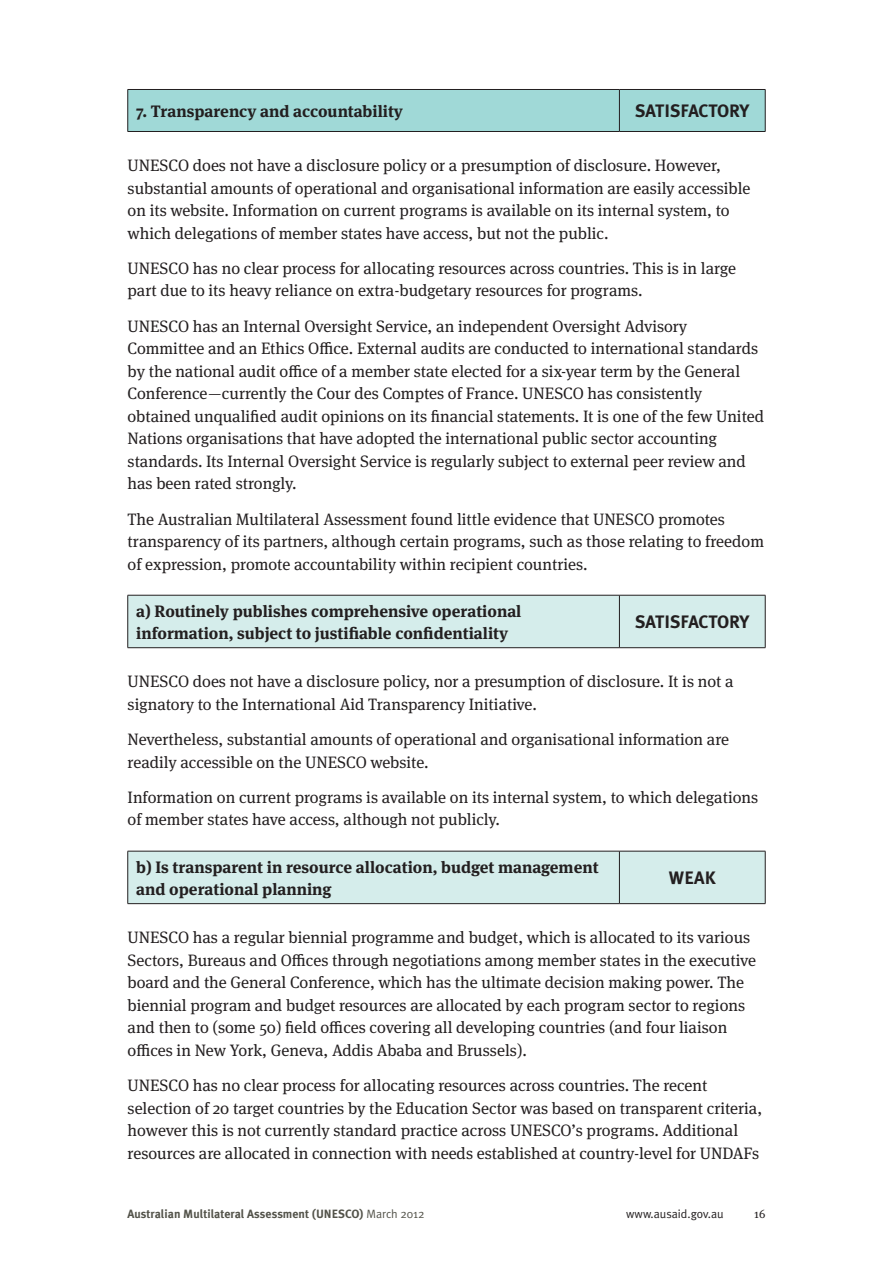
<style>
.page{position:relative;width:893px;height:1263px;background:#fff}
.page>*{position:absolute;margin:0;border:0;box-sizing:border-box;transform-origin:0 0}
._08bbbb_RIGHT_COLUMN{font:700 18px "Meta Plus";color:#231f20}
._04__BODY_TEXT{font:16.5px/22.5px "Meta Serif OT";color:#231f20}
._04__BODY_TEXT-2{font:700 16.5px/22.5px "Meta Serif OT";color:#231f20}
.t1{font:700 12px "Meta Plus";color:#53534a}
.t2{font:12px "Meta Plus Normal";color:#231f20}
.t3{font:12px "Meta Serif OT";color:#231f20}
.s1{font-family:"Meta Plus Normal";font-weight:400}
</style>
<div class="page">
<div style="left:128px;top:90px;width:637px;height:41px;background:#a0d9d7"></div>
<hr style="left:128px;top:89px;width:491px;height:1px;background:#231f20">
<hr style="left:619px;top:89px;width:146px;height:1px;background:#231f20">
<hr style="left:619px;top:90px;width:1px;height:41px;background:#231f20">
<hr style="left:128px;top:131px;width:491px;height:1px;background:#231f20">
<hr style="left:619px;top:131px;width:146px;height:1px;background:#231f20">
<hr style="left:127px;top:90px;width:1px;height:41px;background:#231f20">
<hr style="left:765px;top:90px;width:1px;height:41px;background:#231f20">
<div style="left:128px;top:596px;width:637px;height:51px;background:#d5edeb"></div>
<hr style="left:128px;top:595px;width:491px;height:1px;background:#231f20">
<hr style="left:619px;top:595px;width:146px;height:1px;background:#231f20">
<hr style="left:619px;top:595px;width:1px;height:52px;background:#231f20">
<hr style="left:128px;top:647px;width:491px;height:1px;background:#231f20">
<hr style="left:619px;top:647px;width:146px;height:1px;background:#231f20">
<hr style="left:127px;top:595px;width:1px;height:52px;background:#231f20">
<hr style="left:765px;top:595px;width:1px;height:52px;background:#231f20">
<div style="left:128px;top:852px;width:637px;height:51px;background:#d5edeb"></div>
<hr style="left:128px;top:851px;width:491px;height:1px;background:#231f20">
<hr style="left:619px;top:851px;width:146px;height:1px;background:#231f20">
<hr style="left:619px;top:851px;width:1px;height:52px;background:#231f20">
<hr style="left:128px;top:903px;width:491px;height:1px;background:#231f20">
<hr style="left:619px;top:903px;width:146px;height:1px;background:#231f20">
<hr style="left:127px;top:851px;width:1px;height:52px;background:#231f20">
<hr style="left:765px;top:851px;width:1px;height:52px;background:#231f20">
<p class="_04__BODY_TEXT-2" style="left:136px;top:100px;width:268px">7. Transparency and accountability</p>
<p class="_08bbbb_RIGHT_COLUMN" style="left:635px;top:101px;width:116px">SATISFACTORY</p>
<p class="_04__BODY_TEXT" style="left:128px;top:155px;width:624px">UNESCO does not have a disclosure policy or a presumption of disclosure. However, substantial amounts of operational and organisational information are easily accessible on its website. Information on current programs is available on its internal system, to which delegations of member states have access, but not the public.</p>
<p class="_04__BODY_TEXT" style="left:128px;top:257px;width:610px">UNESCO has no clear process for allocating resources across countries. This is in large part due to its heavy reliance on extra-budgetary resources for programs.</p>
<p class="_04__BODY_TEXT" style="left:128px;top:315px;width:638px">UNESCO has an Internal Oversight Service, an independent Oversight Advisory Committee and an Ethics Office. External audits are conducted to international standards by the national audit office of a member state elected for a six-year term by the General Conference—currently the Cour des Comptes of France. UNESCO has consistently obtained unqualified audit opinions on its financial statements. It is one of the few United Nations organisations that have adopted the international public sector accounting standards. Its Internal Oversight Service is regularly subject to external peer review and has been rated strongly.</p>
<p class="_04__BODY_TEXT" style="left:128px;top:508px;width:638px">The Australian Multilateral Assessment found little evidence that UNESCO promotes transparency of its partners, although certain programs, such as those relating to freedom of expression, promote accountability within recipient countries.</p>
<p class="_04__BODY_TEXT-2" style="left:136px;top:600px;width:387px">a) Routinely publishes comprehensive operational information, subject to justifiable confidentiality</p>
<p class="_08bbbb_RIGHT_COLUMN" style="left:635px;top:612px;width:116px">SATISFACTORY</p>
<p class="_04__BODY_TEXT" style="left:128px;top:671px;width:608px">UNESCO does not have a disclosure policy, nor a presumption of disclosure. It is not a signatory to the International Aid Transparency Initiative.</p>
<p class="_04__BODY_TEXT" style="left:128px;top:728px;width:603px">Nevertheless, substantial amounts of operational and organisational information are readily accessible on the UNESCO website.</p>
<p class="_04__BODY_TEXT" style="left:128px;top:786px;width:632px">Information on current programs is available on its internal system, to which delegations of member states have access, although not publicly.</p>
<p class="_04__BODY_TEXT-2" style="left:136px;top:856px;width:464px">b) Is transparent in resource allocation, budget management and operational planning</p>
<p class="_08bbbb_RIGHT_COLUMN" style="left:669px;top:868px;width:48px">WEAK</p>
<p class="_04__BODY_TEXT" style="left:128px;top:927px;width:630px">UNESCO has a regular biennial programme and budget, which is allocated to its various Sectors, Bureaus and Offices through negotiations among member states in the executive board and the General Conference, which has the ultimate decision making power. The biennial program and budget resources are allocated by each program sector to regions and then to (some 50) field offices covering all developing countries (and four liaison offices in New York, Geneva, Addis Ababa and Brussels).</p>
<p class="_04__BODY_TEXT" style="left:128px;top:1074px;width:636px">UNESCO has no clear process for allocating resources across countries. The recent selection of 20 target countries by the Education Sector was based on transparent criteria, however this is not currently standard practice across UNESCO’s programs. Additional resources are allocated in connection with needs established at country-level for UNDAFs</p>
<p class="t1" style="left:128px;top:1207px;width:299px">Australian Multilateral Assessment (UNESCO) <span class="s1">March 2012</span></p>
<p class="t2" style="left:626px;top:1207px;width:99px">www.ausaid.gov.au</p>
<p class="t3" style="left:754px;top:1207px;width:13px">16</p>
</div>
